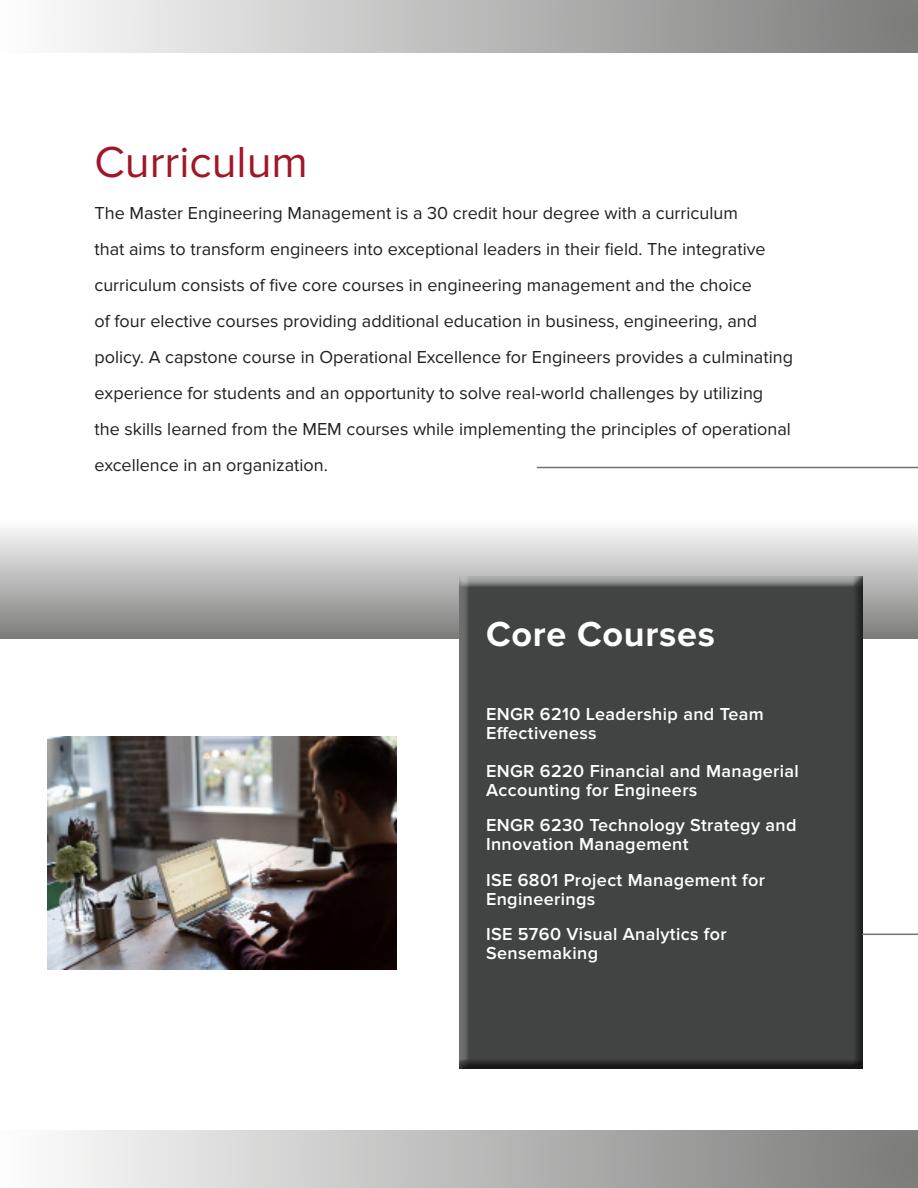
<style>
.page{position:relative;width:918px;height:1188px;background:#fff}
.page>*{position:absolute;margin:0;border:0;box-sizing:border-box;transform-origin:0 0}
.body_copy{font:45px "Proxima Nova";color:#a01726}
.t1{font:700 36px "Proxima Nova";letter-spacing:.02em;color:#fff}
.body_copy-2{font:18px/36px "Proxima Nova";color:#231f20}
.t2{font:600 18px/18.9px "Proxima Nova";letter-spacing:.02em;color:#fff}
</style>
<div class="page">
<div style="left:0;top:520px;width:918px;height:118px;background:linear-gradient(to bottom,#fdfdfd,#7d7d7c)"></div>
<div style="left:0;top:1131px;width:918px;height:57px;background:linear-gradient(to right,#fdfdfd,#7b7b7a)"></div>
<div style="left:0;top:0;width:918px;height:53px;background:linear-gradient(to right,#fdfdfd,#7b7b7a)"></div>
<div style="left:448px;top:571px;width:416px;height:498px;background:#fff;opacity:.75"></div>
<div style="left:453px;top:577px;width:411px;height:492px;background:#231f20;opacity:.75"></div>
<hr style="left:537px;top:467px;width:381px;height:1px;background:#717271">
<hr style="left:862px;top:934px;width:56px;height:1px;background:#717271">
<img style="left:48px;top:737px;width:349px;height:233px">
<p class="body_copy" style="left:94px;top:136px;width:215px">Curriculum</p>
<p class="body_copy-2" style="left:94px;top:195px;width:700px">The Master Engineering Management is a 30 credit hour degree with a curriculum<br>that aims to transform engineers into exceptional leaders in their field. The integrative curriculum consists of five core courses in engineering management and the choice<br>of four elective courses providing additional education in business, engineering, and policy. A capstone course in Operational Excellence for Engineers provides a culminating experience for students and an opportunity to solve real-world challenges by utilizing the skills learned from the MEM courses while implementing the principles of operational excellence in an organization.</p>
<h2 class="t1" style="left:486px;top:613px;width:230px">Core Courses</h2>
<p class="t2" style="left:486px;top:705px;width:279px">ENGR 6210 Leadership and Team<br>Effectiveness</p>
<p class="t2" style="left:486px;top:762px;width:314px">ENGR 6220 Financial and Managerial<br>Accounting for Engineers</p>
<p class="t2" style="left:486px;top:816px;width:312px">ENGR 6230 Technology Strategy and<br>Innovation Management</p>
<p class="t2" style="left:486px;top:871px;width:281px">ISE 6801 Project Management for<br>Engineerings</p>
<p class="t2" style="left:486px;top:925px;width:242px">ISE 5760 Visual Analytics for<br>Sensemaking</p>
</div>
